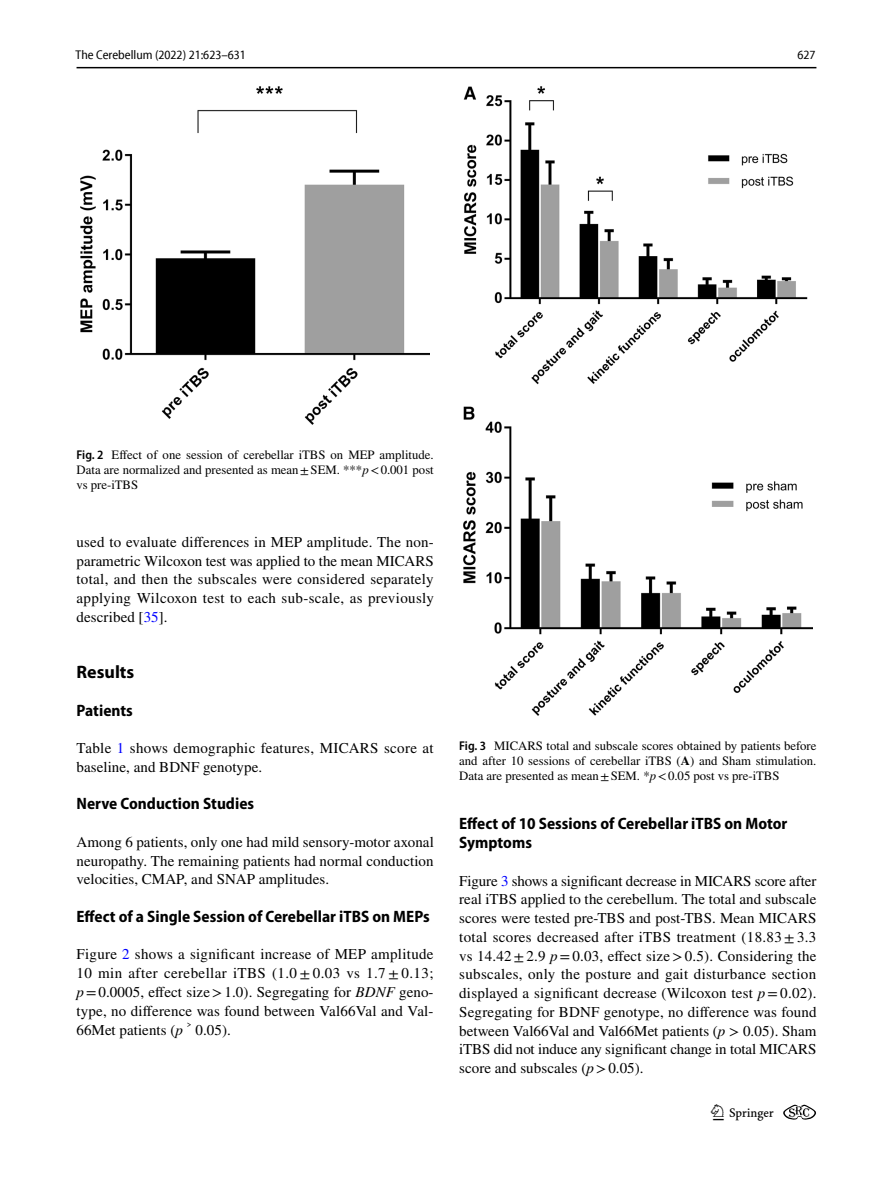
<style>
.page{position:relative;width:893px;height:1187px;background:#fff}
.page>*{position:absolute;margin:0;border:0;box-sizing:border-box;transform-origin:0 0}
.t1{font:22.5px "Springnew Regular 3";color:#000}
.t2{font:700 18px "Myriad Pro";color:#000}
.t3{font:700 semi-condensed 16.5px/18.8px "Myriad Pro";color:#000}
.t4{font:15px/18.8px "STIX";letter-spacing:.005em;color:#000;text-align:justify}
.t5{font:12.75px/15px "STIX";color:#000;text-align:justify}
.t6{font:semi-condensed 12.75px "Myriad Pro Unic";color:#000}
.s1{font-family:"Myriad Pro";font-weight:600;font-stretch:semi-condensed}
.s2{font-style:italic}
.s3{color:#00f}
.s4{font-family:"Code 2000"}
.s5{font-weight:700}
</style>
<div class="page">
<hr style="left:77px;top:67px;width:739px;height:1px;background:#000">
<svg style="left:783px;top:1104px;width:33px;height:15px"></svg>
<img style="left:81px;top:87px;width:348px;height:337px">
<img style="left:463px;top:87px;width:349px;height:628px">
<p class="t6" style="left:76px;top:50px;width:172px">The Cerebellum (2022) 21:623–631</p>
<p class="t6" style="left:797px;top:50px;width:20px">627</p>
<p class="t5" style="left:77px;top:448px;width:359px"><span class="s1">Fig. 2</span> Effect of one session of cerebellar iTBS on MEP amplitude.<br>Data are normalized and presented as mean±SEM. ***<span class="s2">p</span>&lt;0.001 post vs pre-iTBS</p>
<p class="t4" style="left:77px;top:533px;width:359px">used to evaluate differences in MEP amplitude. The non&shy;parametric Wilcoxon test was applied to the mean MICARS total, and then the subscales were considered separately applying Wilcoxon test to each sub-scale, as previously described [<span class="s3">35</span>].</p>
<p class="t2" style="left:77px;top:660px;width:59px">Results</p>
<p class="t3" style="left:77px;top:700px;width:58px">Patients</p>
<p class="t4" style="left:77px;top:739px;width:359px">Table <span class="s3">1</span> shows demographic features, MICARS score at baseline, and BDNF genotype.</p>
<p class="t3" style="left:77px;top:794px;width:179px">Nerve Conduction Studies</p>
<p class="t4" style="left:77px;top:833px;width:359px">Among 6 patients, only one had mild sensory-motor axonal neuropathy. The remaining patients had normal conduction velocities, CMAP, and SNAP amplitudes.</p>
<p class="t3" style="left:77px;top:907px;width:355px">Effect of a Single Session of Cerebellar iTBS on MEPs</p>
<p class="t4" style="left:76px;top:946px;width:359px">Figure <span class="s3">2</span> shows a significant increase of MEP amplitude 10 min after cerebellar iTBS (1.0 ± 0.03 vs 1.7 ± 0.13; <span class="s2">p</span>=0.0005, effect size&gt;1.0). Segregating for <span class="s2">BDNF</span> geno&shy;type, no difference was found between Val66Val and Val-66Met patients (<span class="s2">p</span> <span class="s4">˃</span> 0.05).</p>
<p class="t5" style="left:459px;top:739px;width:359px"><span class="s1">Fig. 3</span> MICARS total and subscale scores obtained by patients before and after 10 sessions of cerebellar iTBS (<span class="s5">A</span>) and Sham stimulation.<br>Data are presented as mean±SEM. *<span class="s2">p</span>&lt;0.05 post vs pre-iTBS</p>
<p class="t3" style="left:459px;top:814px;width:330px">Effect of 10 Sessions of Cerebellar iTBS on Motor<br>Symptoms</p>
<p class="t4" style="left:459px;top:872px;width:359px">Figure <span class="s3">3</span> shows a significant decrease in MICARS score after real iTBS applied to the cerebellum. The total and subscale scores were tested pre-TBS and post-TBS. Mean MICARS total scores decreased after iTBS treatment (18.83±3.3 vs 14.42±2.9 <span class="s2">p</span>=0.03, effect size&gt;0.5). Considering the subscales, only the posture and gait disturbance section displayed a significant decrease (Wilcoxon test <span class="s2">p</span>=0.02).<br>Segregating for BDNF genotype, no difference was found between Val66Val and Val66Met patients (<span class="s2">p</span> &gt; 0.05). Sham iTBS did not induce any significant change in total MICARS score and subscales (<span class="s2">p</span>&gt;0.05).</p>
<h1 class="t1" style="left:713px;top:1104px;width:62px">1 3</h1>
</div>
